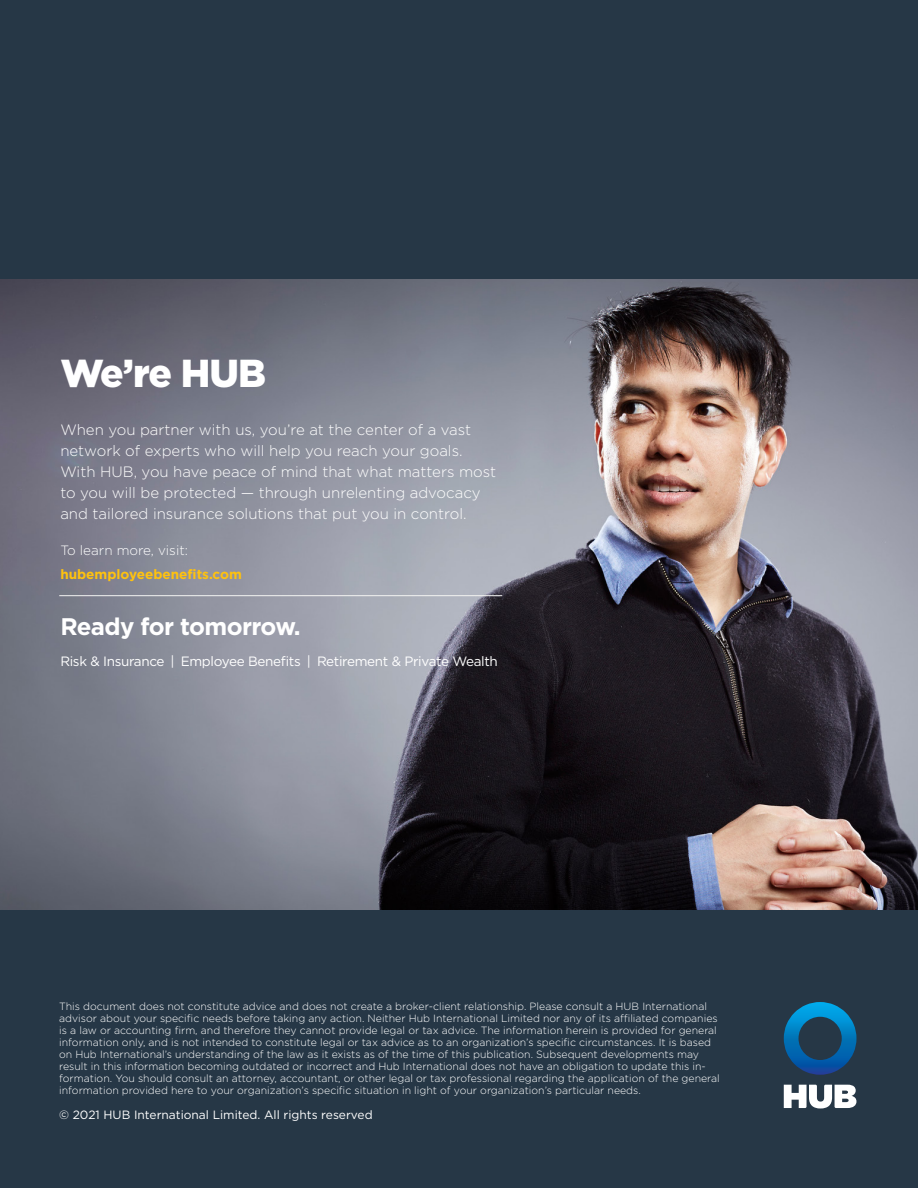
<style>
.page{position:relative;width:918px;height:1188px;background:#fff}
.page>*{position:absolute;margin:0;border:0;box-sizing:border-box;transform-origin:0 0}
.t1{font:900 39px "Gotham";letter-spacing:-.03em;color:#fff}
.t2{font:700 24px "Gotham";letter-spacing:-.025em;color:#fff}
.t3{font:300 15px/21px "Gotham";color:#fff}
.t4{font:13.5px "Gotham";letter-spacing:-.025em;color:#fff}
.t5{font:700 13.5px "Gotham";color:#ffc20e}
.t6{font:300 13.5px "Gotham";color:#fff}
.t7{font:12px "Gotham";color:#fff}
.t8{font:300 10.5px/12px "Gotham";color:#fff}
</style>
<div class="page">
<img style="left:0;top:279px;width:918px;height:631px">
<div style="left:0;top:910px;width:918px;height:278px;background:#263746"></div>
<div style="left:0;top:0;width:918px;height:279px;background:#263746"></div>
<svg style="left:784px;top:1085px;width:72px;height:23px"></svg>
<svg style="left:784px;top:1002px;width:72px;height:73px"></svg>
<hr style="left:59px;top:595px;width:443px;height:1px;background:#f4f4f2">
<h1 class="t1" style="left:60px;top:346px;width:207px">We’re HUB</h1>
<p class="t3" style="left:60px;top:419px;width:437px">When you partner with us, you’re at the center of a vast network of experts who will help you reach your goals.<br>With HUB, you have peace of mind that what matters most to you will be protected — through unrelenting advocacy and tailored insurance solutions that put you in control.</p>
<p class="t6" style="left:60px;top:541px;width:129px">To learn more, visit:</p>
<p class="t5" style="left:60px;top:565px;width:183px">hubemployeebenefits.com</p>
<h2 class="t2" style="left:60px;top:610px;width:242px">Ready for tomorrow.</h2>
<p class="t4" style="left:60px;top:653px;width:439px">Risk &amp; Insurance | Employee Benefits | Retirement &amp; Private Wealth</p>
<p class="t8" style="left:59px;top:1000px;width:662px">This document does not constitute advice and does not create a broker-client relationship. Please consult a HUB International advisor about your specific needs before taking any action. Neither Hub International Limited nor any of its affiliated companies is a law or accounting firm, and therefore they cannot provide legal or tax advice. The information herein is provided for general information only, and is not intended to constitute legal or tax advice as to an organization’s specific circumstances. It is based on Hub International’s understanding of the law as it exists as of the time of this publication. Subsequent developments may result in this information becoming outdated or incorrect and Hub International does not have an obligation to update this in&shy;formation. You should consult an attorney, accountant, or other legal or tax professional regarding the application of the general information provided here to your organization’s specific situation in light of your organization’s particular needs.</p>
<p class="t7" style="left:59px;top:1107px;width:315px">© 2021 HUB International Limited. All rights reserved</p>
</div>
